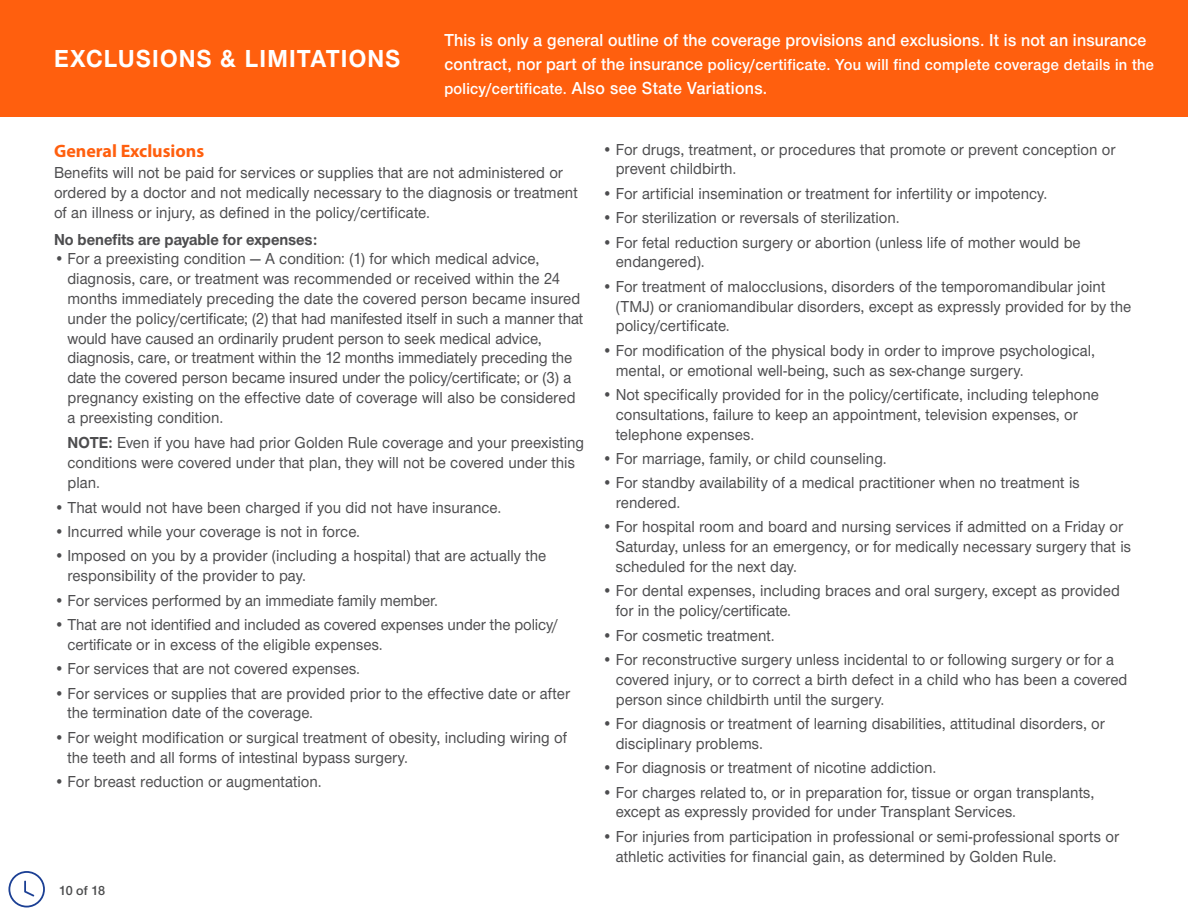
<style>
.page{position:relative;width:1188px;height:918px;background:#fff}
.page>*{position:absolute;margin:0;border:0;box-sizing:border-box;transform-origin:0 0}
.t1{font:700 25.5px "UHC Sans";letter-spacing:.05em;color:#fff;scale:.95 1}
.t2{font:600 18px "UHC Sans";letter-spacing:.01em;color:#fff;scale:.95 1}
.t3{font:700 18px "Myriad Pro";color:#ff5f0e}
.t4{font:500 16.5px/19.8px "UHC Sans";color:#4d4d4f;scale:.95 1}
.t5{font:600 16.5px "UHC Sans";letter-spacing:.02em;color:#fff;scale:.95 1}
.t6{font:700 16.5px "UHC Sans";color:#4d4d4f;scale:.95 1}
.t7{font:600 13.5px "UHC Sans";color:#4b4c4d}
.s1{font-size:18px}
.s2{font-size:16.5px}
.s3{font-weight:700}
</style>
<div class="page">
<div style="left:0;top:0;width:1188px;height:117px;background:#ff5f0e"></div>
<svg style="left:8px;top:871px;width:37px;height:37px"></svg>
<h1 class="t1" style="left:54px;top:41px;width:366px">EXCLUSIONS &amp; LIMITATIONS</h1>
<p class="t2" style="left:444px;top:28px;width:741px">This is only a general outline of the coverage provisions and exclusions. It is not an insurance</p>
<p class="t5" style="left:444px;top:54px;width:749px"><span class="s1">contract, nor part of the insurance</span> policy/certificate. You will find complete coverage details in the</p>
<p class="t2" style="left:444px;top:76px;width:342px"><span class="s2">policy/certificate.</span> Also see State Variations.</p>
<p class="t3" style="left:54px;top:139px;width:152px">General Exclusions</p>
<p class="t4" style="left:54px;top:162px;width:553px">Benefits will not be paid for services or supplies that are not administered or ordered by a doctor and not medically necessary to the diagnosis or treatment of an illness or injury, as defined in the policy/certificate.</p>
<p class="t6" style="left:54px;top:228px;width:279px">No benefits are payable for expenses:</p>
<p class="t4" style="left:67px;top:248px;width:545px;text-indent:-13px">• For a preexisting condition — A condition: (1) for which medical advice, diagnosis, care, or treatment was recommended or received within the 24 months immediately preceding the date the covered person became insured under the policy/certificate; (2) that had manifested itself in such a manner that would have caused an ordinarily prudent person to seek medical advice, diagnosis, care, or treatment within the 12 months immediately preceding the date the covered person became insured under the policy/certificate; or (3) a pregnancy existing on the effective date of coverage will also be considered a preexisting condition.</p>
<p class="t4" style="left:68px;top:432px;width:545px"><span class="s3">NOTE:</span> Even if you have had prior Golden Rule coverage and your preexisting conditions were covered under that plan, they will not be covered under this plan.</p>
<p class="t4" style="left:54px;top:497px;width:472px">• That would not have been charged if you did not have insurance.</p>
<p class="t4" style="left:54px;top:521px;width:324px">• Incurred while your coverage is not in force.</p>
<p class="t4" style="left:68px;top:545px;width:505px;text-indent:-13px">• Imposed on you by a provider (including a hospital) that are actually the responsibility of the provider to pay.</p>
<p class="t4" style="left:54px;top:590px;width:406px">• For services performed by an immediate family member.</p>
<p class="t4" style="left:68px;top:614px;width:518px;text-indent:-13px">• That are not identified and included as covered expenses under the policy/ certificate or in excess of the eligible expenses.</p>
<p class="t4" style="left:54px;top:658px;width:324px">• For services that are not covered expenses.</p>
<p class="t4" style="left:68px;top:683px;width:531px;text-indent:-13px">• For services or supplies that are provided prior to the effective date or after the termination date of the coverage.</p>
<p class="t4" style="left:68px;top:727px;width:527px;text-indent:-13px">• For weight modification or surgical treatment of obesity, including wiring of the teeth and all forms of intestinal bypass surgery.</p>
<p class="t4" style="left:54px;top:771px;width:283px">• For breast reduction or augmentation.</p>
<p class="t7" style="left:59px;top:881px;width:48px">10 of 18</p>
<p class="t4" style="left:616px;top:139px;width:528px;text-indent:-13px">• For drugs, treatment, or procedures that promote or prevent conception or prevent childbirth.</p>
<p class="t4" style="left:602px;top:183px;width:470px">• For artificial insemination or treatment for infertility or impotency.</p>
<p class="t4" style="left:602px;top:207px;width:314px">• For sterilization or reversals of sterilization.</p>
<p class="t4" style="left:616px;top:231px;width:491px;text-indent:-13px">• For fetal reduction surgery or abortion (unless life of mother would be endangered).</p>
<p class="t4" style="left:616px;top:276px;width:544px;text-indent:-13px">• For treatment of malocclusions, disorders of the temporomandibular joint (TMJ) or craniomandibular disorders, except as expressly provided for by the policy/certificate.</p>
<p class="t4" style="left:616px;top:340px;width:506px;text-indent:-13px">• For modification of the physical body in order to improve psychological, mental, or emotional well-being, such as sex-change surgery.</p>
<p class="t4" style="left:616px;top:384px;width:510px;text-indent:-13px">• Not specifically provided for in the policy/certificate, including telephone consultations, failure to keep an appointment, television expenses, or telephone expenses.</p>
<p class="t4" style="left:602px;top:448px;width:301px">• For marriage, family, or child counseling.</p>
<p class="t4" style="left:616px;top:472px;width:490px;text-indent:-13px">• For standby availability of a medical practitioner when no treatment is rendered.</p>
<p class="t4" style="left:616px;top:516px;width:544px;text-indent:-13px">• For hospital room and board and nursing services if admitted on a Friday or<br>Saturday, unless for an emergency, or for medically necessary surgery that is scheduled for the next day.</p>
<p class="t4" style="left:616px;top:580px;width:532px;text-indent:-13px">• For dental expenses, including braces and oral surgery, except as provided for in the policy/certificate.</p>
<p class="t4" style="left:602px;top:625px;width:183px">• For cosmetic treatment.</p>
<p class="t4" style="left:616px;top:649px;width:540px;text-indent:-13px">• For reconstructive surgery unless incidental to or following surgery or for a covered injury, or to correct a birth defect in a child who has been a covered person since childbirth until the surgery.</p>
<p class="t4" style="left:616px;top:713px;width:516px;text-indent:-13px">• For diagnosis or treatment of learning disabilities, attitudinal disorders, or disciplinary problems.</p>
<p class="t4" style="left:602px;top:757px;width:353px">• For diagnosis or treatment of nicotine addiction.</p>
<p class="t4" style="left:616px;top:782px;width:505px;text-indent:-13px">• For charges related to, or in preparation for, tissue or organ transplants, except as expressly provided for under Transplant Services.</p>
<p class="t4" style="left:616px;top:826px;width:531px;text-indent:-13px">• For injuries from participation in professional or semi-professional sports or athletic activities for financial gain, as determined by Golden Rule.</p>
</div>
